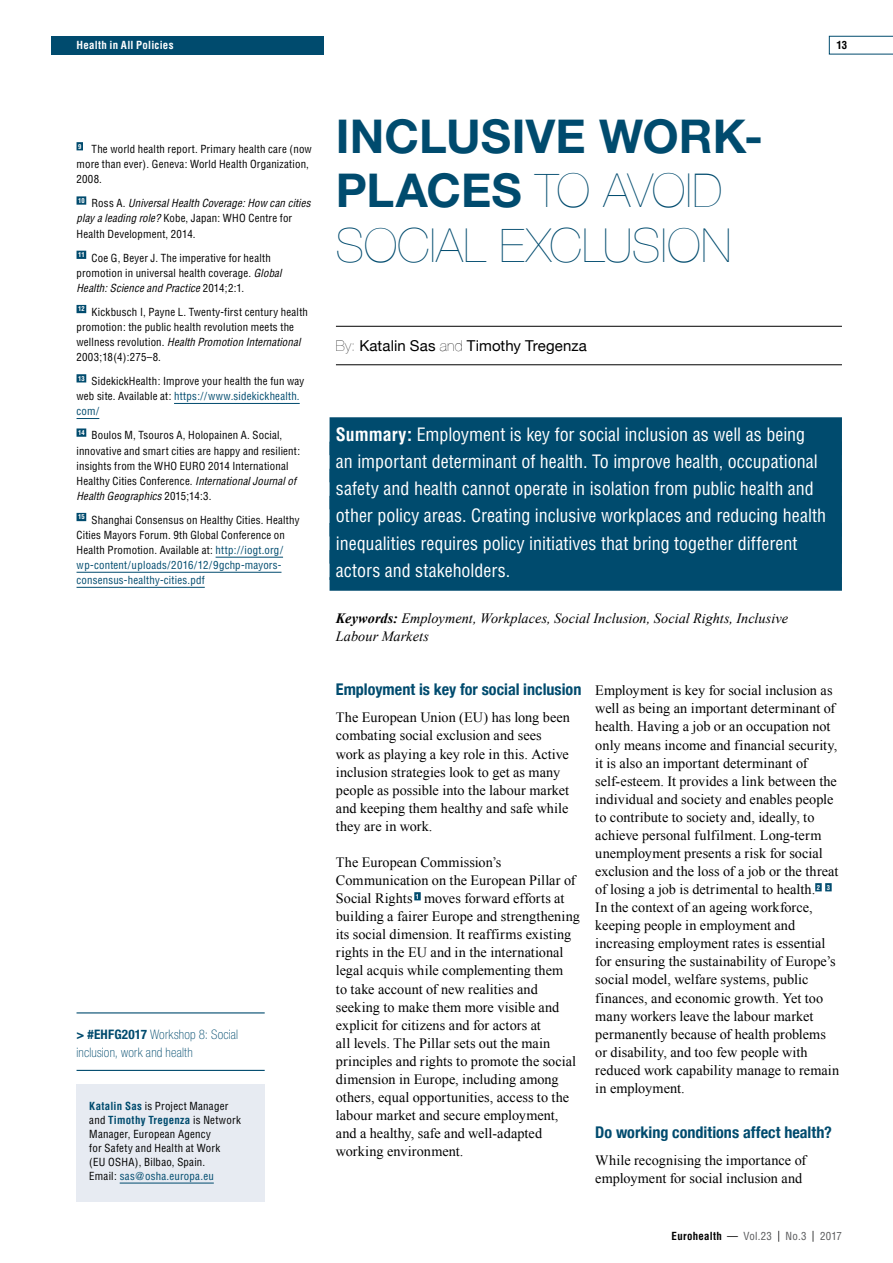
<style>
.page{position:relative;width:893px;height:1263px;background:#fff}
.page>*{position:absolute;margin:0;border:0;box-sizing:border-box;transform-origin:0 0}
._01_Title{font:200 46.65px/54.2px "Helvetica Neue";letter-spacing:.005em;color:#004b6e}
._04_SummeryBox{font:condensed 18px "Helvetica";color:#fff}
._06_H1{font:700 condensed 16.2px "Helvetica Neue";color:#004b6e}
._02_Authors{font:15px "Helvetica Neue";letter-spacing:.005em;color:#000}
._00_Global_font{font:14.25px/18px "Times New Roman";color:#000}
._04_Keywords{font:italic 14.25px/18px "Times New Roman";color:#000}
.workshops{font:100 condensed 13.2px/18px "Helvetica Neue LT Std";letter-spacing:.015em;color:#004b6e}
._07_References{font:condensed 10.8px/15px "Helvetica";letter-spacing:.02em;color:#000}
._03_Authors_details{font:condensed 10.8px/13.8px "Helvetica";letter-spacing:.025em;color:#000}
._07_References-2{font:italic condensed 10.8px/15px "Helvetica";letter-spacing:.01em;color:#000}
.t1{font:condensed 10.8px "Helvetica";letter-spacing:.02em;color:#58595b}
.t2{font:700 condensed 10.8px "Helvetica";letter-spacing:.02em;color:#fff}
.t3{font:700 condensed 10.8px "Helvetica";color:#000}
.s1{font-style:normal}
.s2{font-style:italic}
.s3{color:#004b6e}
.s4{font-weight:700}
.s5{font-weight:700;color:#004b6e}
.s6{font-weight:200}
.s7{font-weight:700;color:#000}
.s8{color:#000}
</style>
<div class="page">
<div style="left:51px;top:36px;width:272px;height:18px;background:#004b6e"></div>
<svg style="left:829px;top:36px;width:64px;height:18px"></svg>
<div style="left:77px;top:142px;width:6px;height:8px;background:#004b6e"></div>
<div style="left:77px;top:196px;width:9px;height:9px;background:#004b6e"></div>
<div style="left:77px;top:251px;width:9px;height:8px;background:#004b6e"></div>
<div style="left:77px;top:305px;width:9px;height:8px;background:#004b6e"></div>
<div style="left:77px;top:374px;width:9px;height:8px;background:#004b6e"></div>
<hr style="left:174px;top:403px;width:126px;height:1px;background:#004b6e">
<svg style="left:77px;top:418px;width:22px;height:1px"></svg>
<div style="left:77px;top:428px;width:9px;height:9px;background:#004b6e"></div>
<div style="left:77px;top:513px;width:9px;height:8px;background:#004b6e"></div>
<hr style="left:216px;top:557px;width:67px;height:1px;background:#004b6e">
<hr style="left:77px;top:572px;width:204px;height:1px;background:#004b6e">
<hr style="left:77px;top:587px;width:128px;height:1px;background:#004b6e">
<hr style="left:336px;top:326px;width:506px;height:1px;background:#000">
<hr style="left:336px;top:364px;width:506px;height:1px;background:#000">
<div style="left:330px;top:417px;width:512px;height:27px;background:#004b6e"></div>
<div style="left:330px;top:444px;width:512px;height:27px;background:#004b6e"></div>
<div style="left:330px;top:471px;width:512px;height:28px;background:#004b6e"></div>
<div style="left:330px;top:499px;width:512px;height:27px;background:#004b6e"></div>
<div style="left:330px;top:526px;width:512px;height:27px;background:#004b6e"></div>
<div style="left:330px;top:553px;width:512px;height:27px;background:#004b6e"></div>
<div style="left:330px;top:577px;width:512px;height:14px;background:#004b6e"></div>
<div style="left:77px;top:1084px;width:188px;height:117px;background:#e7ebf2"></div>
<hr style="left:120px;top:1183px;width:94px;height:1px;background:#004b6e">
<div style="left:414px;top:892px;width:7px;height:8px;background:#004b6e"></div>
<div style="left:815px;top:883px;width:7px;height:8px;background:#004b6e"></div>
<div style="left:825px;top:883px;width:7px;height:8px;background:#004b6e"></div>
<hr style="left:77px;top:1012px;width:188px;height:1px;background:#004b6e">
<hr style="left:77px;top:1070px;width:188px;height:1px;background:#004b6e">
<p class="t2" style="left:77px;top:39px;width:98px">Health in All Policies</p>
<p class="t3" style="left:836px;top:39px;width:12px">13</p>
<p class="_07_References" style="left:77px;top:142px;width:237px"><sup>9</sup> The world health report. Primary health care (now more than ever). Geneva: World Health Organization,<br>2008.</p>
<p class="_07_References-2" style="left:77px;top:196px;width:236px"><sup>10</sup> <span class="s1">Ross A.</span> Universal Health Coverage: How can cities play a leading role? <span class="s1">Kobe, Japan: WHO Centre for<br>Health Development, 2014.</span></p>
<p class="_07_References" style="left:77px;top:250px;width:207px"><sup>11</sup> Coe G, Beyer J. The imperative for health promotion in universal health coverage. <span class="s2">Global<br>Health: Science and Practice</span> 2014;2:1.</p>
<p class="_07_References" style="left:77px;top:304px;width:233px"><sup>12</sup> Kickbusch I, Payne L. Twenty-first century health promotion: the public health revolution meets the wellness revolution. <span class="s2">Health Promotion International </span>2003;18(4):275–8.</p>
<p class="_07_References" style="left:77px;top:374px;width:229px"><sup>13</sup> SidekickHealth: Improve your health the fun way web site. Available at: <span class="s3">https://www.sidekickhealth. com/</span></p>
<p class="_07_References" style="left:77px;top:428px;width:225px"><sup>14</sup> Boulos M, Tsouros A, Holopainen A. Social, innovative and smart cities are happy and resilient: insights from the WHO EURO 2014 International Healthy Cities Conference. <span class="s2">International Journal of Health Geographics</span> 2015;14:3.</p>
<p class="_07_References" style="left:77px;top:512px;width:225px"><sup>15</sup> Shanghai Consensus on Healthy Cities. Healthy Cities Mayors Forum. 9th Global Conference on Health Promotion. Available at: <span class="s3">http://iogt.org/ wp-content/uploads/2016/12/9gchp-mayors&shy;consensus-healthy-cities.pdf</span></p>
<p class="workshops" style="left:77px;top:1025px;width:163px"><span class="s4">&gt; #EHFG2017</span> Workshop 8: Social inclusion, work and health</p>
<p class="_03_Authors_details" style="left:89px;top:1099px;width:153px"><span class="s5">Katalin Sas</span> is Project Manager and <span class="s5">Timothy Tregenza</span> is Network<br>Manager, European Agency<br>for Safety and Health at Work<br>(EU OSHA), Bilbao, Spain.<br>Email: <span class="s3">sas@osha.europa.eu</span></p>
<p class="_01_Title" style="left:336px;top:109px;width:429px"><span class="s4">INCLUSIVE WORK-<br>PLACES</span> TO AVOID<br>SOCIAL EXCLUSION</p>
<p class="_02_Authors" style="left:336px;top:337px;width:252px"><span class="s6">By:</span> Katalin Sas <span class="s6">and</span> Timothy Tregenza</p>
<p class="_04_SummeryBox" style="left:336px;top:423px;width:471px"><span class="s4">Summary:</span> Employment is key for social inclusion as well as being</p>
<p class="_04_SummeryBox" style="left:336px;top:450px;width:483px">an important determinant of health. To improve health, occupational</p>
<p class="_04_SummeryBox" style="left:336px;top:477px;width:479px">safety and health cannot operate in isolation from public health and</p>
<p class="_04_SummeryBox" style="left:336px;top:505px;width:492px">other policy areas. Creating inclusive workplaces and reducing health</p>
<p class="_04_SummeryBox" style="left:336px;top:532px;width:463px">inequalities requires policy initiatives that bring together different</p>
<p class="_04_SummeryBox" style="left:336px;top:559px;width:176px">actors and stakeholders.</p>
<p class="_04_Keywords" style="left:336px;top:609px;width:454px"><span class="s4">Keywords:</span> Employment, Workplaces, Social Inclusion, Social Rights, Inclusive<br>Labour Markets</p>
<p class="_06_H1" style="left:336px;top:680px;width:247px">Employment is key for social inclusion</p>
<p class="_00_Global_font" style="left:336px;top:708px;width:236px">The European Union (EU) has long been combating social exclusion and sees work as playing a key role in this. Active inclusion strategies look to get as many people as possible into the labour market and keeping them healthy and safe while they are in work.</p>
<p class="_00_Global_font" style="left:336px;top:853px;width:246px">The European Commission’s Communication on the European Pillar of Social Rights <sup>1</sup> moves forward efforts at building a fairer Europe and strengthening its social dimension. It reaffirms existing rights in the EU and in the international legal acquis while complementing them<br>to take account of new realities and seeking to make them more visible and explicit for citizens and for actors at<br>all levels. The Pillar sets out the main principles and rights to promote the social dimension in Europe, including among others, equal opportunities, access to the labour market and secure employment, and a healthy, safe and well-adapted working environment.</p>
<p class="_00_Global_font" style="left:595px;top:681px;width:245px">Employment is key for social inclusion as well as being an important determinant of health. Having a job or an occupation not only means income and financial security, it is also an important determinant of self-esteem. It provides a link between the individual and society and enables people to contribute to society and, ideally, to achieve personal fulfilment. Long-term unemployment presents a risk for social exclusion and the loss of a job or the threat of losing a job is detrimental to health. <sup>2</sup> <sup>3<br></sup>In the context of an ageing workforce, keeping people in employment and increasing employment rates is essential for ensuring the sustainability of Europe’s social model, welfare systems, public finances, and economic growth. Yet too many workers leave the labour market permanently because of health problems or disability, and too few people with reduced work capability manage to remain in employment.</p>
<p class="_06_H1" style="left:595px;top:1122px;width:238px">Do working conditions affect health?</p>
<p class="_00_Global_font" style="left:595px;top:1151px;width:212px">While recognising the importance of employment for social inclusion and</p>
<p class="t1" style="left:672px;top:1229px;width:172px"><span class="s7">Eurohealth</span> <span class="s8">—</span> Vol.23 <span class="s8">|</span> No.3 <span class="s8">|</span> 2017</p>
</div>
